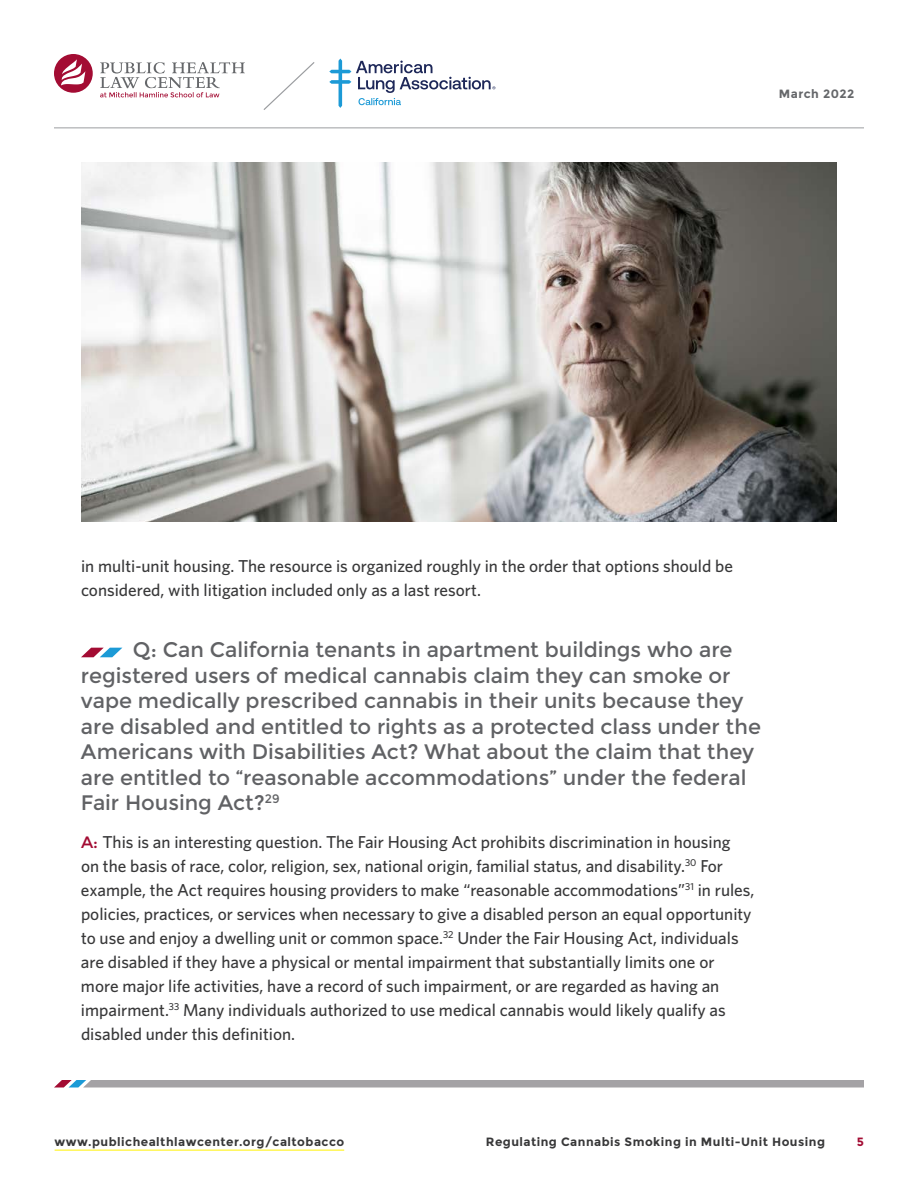
<style>
.page{position:relative;width:918px;height:1188px;background:#fff}
.page>*{position:absolute;margin:0;border:0;box-sizing:border-box;transform-origin:0 0}
.t1{font:21px/25.5px "Montserrat";color:#616265}
.t2{font:500 17.25px/24px "Whitney";color:#383839}
.t3{font:700 12px "Montserrat";letter-spacing:.04em;color:#383839}
.t4{font:700 12px "Montserrat";letter-spacing:.04em;color:#65676a}
.t5{font:700 12px "Montserrat";color:#a30c33}
.s1{font-family:"Montserrat";font-weight:400;font-size:16.5px;color:#a30c33}
</style>
<div class="page">
<hr style="left:54px;top:128px;width:810px;height:1px;background:#9b9da0">
<hr style="left:55px;top:1150px;width:289px;height:1px;background:#fff200">
<svg style="left:54px;top:1080px;width:810px;height:8px;background:#a9a7ab"></svg>
<svg style="left:81px;top:648px;width:41px;height:9px"></svg>
<img style="left:81px;top:162px;width:756px;height:360px">
<svg style="left:263px;top:62px;width:52px;height:48px"></svg>
<svg style="left:54px;top:54px;width:39px;height:39px"></svg>
<svg style="left:100px;top:62px;width:145px;height:35px"></svg>
<svg style="left:329px;top:59px;width:166px;height:49px"></svg>
<p class="t4" style="left:779px;top:86px;width:77px">March 2022</p>
<p class="t2" style="left:81px;top:553px;width:654px">in multi-unit housing. The resource is organized roughly in the order that options should be considered, with litigation included only as a last resort.</p>
<p class="t1" style="left:81px;top:637px;width:682px;text-indent:52px">Q: Can California tenants in apartment buildings who are registered users of medical cannabis claim they can smoke or vape medically prescribed cannabis in their units because they are disabled and entitled to rights as a protected class under the Americans with Disabilities Act? What about the claim that they are entitled to “reasonable accommodations” under the federal Fair Housing Act?<sup>29</sup></p>
<p class="t2" style="left:81px;top:829px;width:675px"><span class="s1">A:</span> This is an interesting question. The Fair Housing Act prohibits discrimination in housing<br>on the basis of race, color, religion, sex, national origin, familial status, and disability.<sup>30</sup> For example, the Act requires housing providers to make “reasonable accommodations”<sup>31</sup> in rules, policies, practices, or services when necessary to give a disabled person an equal opportunity to use and enjoy a dwelling unit or common space.<sup>32</sup> Under the Fair Housing Act, individuals are disabled if they have a physical or mental impairment that substantially limits one or more major life activities, have a record of such impairment, or are regarded as having an impairment.<sup>33</sup> Many individuals authorized to use medical cannabis would likely qualify as disabled under this definition.</p>
<p class="t3" style="left:55px;top:1134px;width:291px">www.publichealthlawcenter.org/caltobacco</p>
<p class="t3" style="left:486px;top:1134px;width:341px">Regulating Cannabis Smoking in Multi-Unit Housing</p>
<p class="t5" style="left:857px;top:1134px;width:9px">5</p>
</div>
